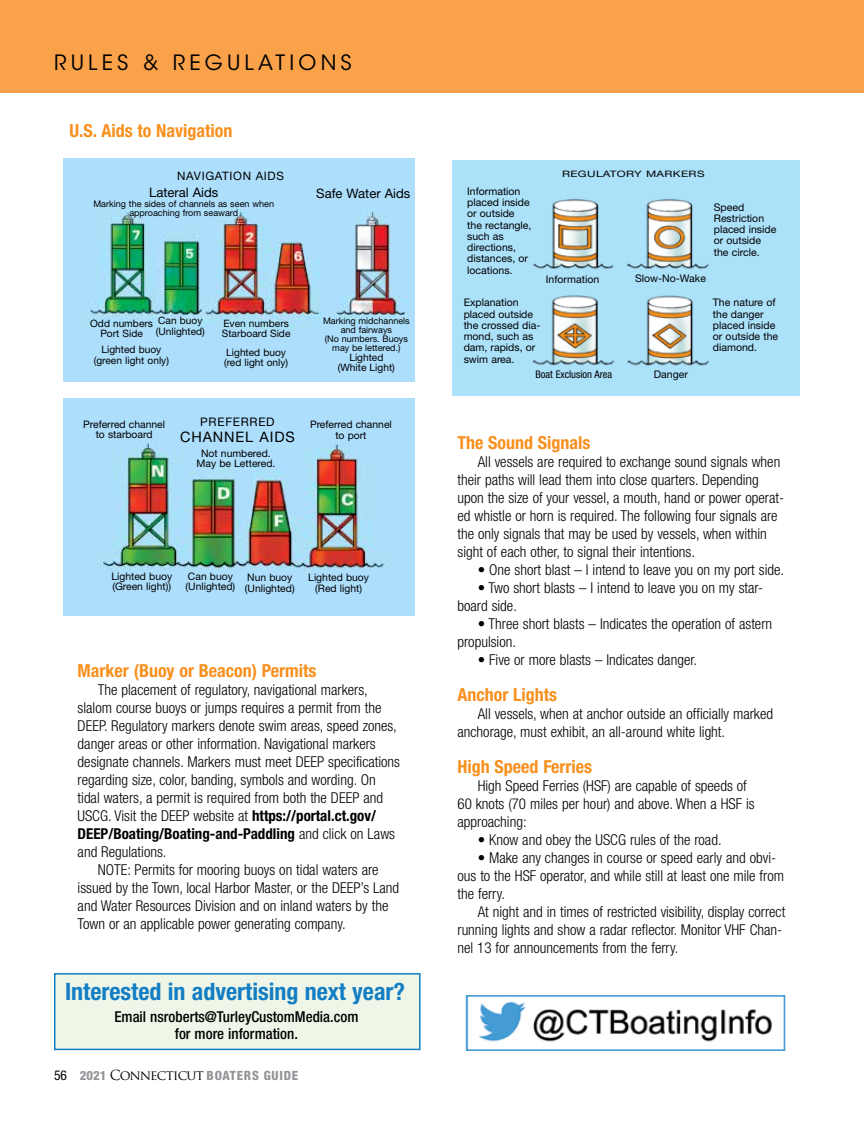
<style>
.page{position:relative;width:864px;height:1134px;background:#fff}
.page>*{position:absolute;margin:0;border:0;box-sizing:border-box;transform-origin:0 0}
.t1{font:700 condensed 24px "Helvetica Neue LT Std";color:#137ec3}
.t2{font:21px "ITC Avant Garde Std";letter-spacing:.2em;color:#000}
.t3{font:700 condensed 18px "Helvetica Neue LT Std";color:#f8901e}
.t4{font:300 condensed 15px/18px "Helvetica Neue LT Std";color:#000}
.t5{font:500 condensed 15px/16.5px "Helvetica Neue LT Std";color:#000;text-align:center}
.t6{font:14.4px "Helvetica Neue LT Std";letter-spacing:.06em;color:#000}
.t7{font:13.05px "Helvetica Neue LT Std";color:#000}
.t8{font:800 condensed 12.75px "Helvetica Neue LT Std";letter-spacing:.06em;color:#939598}
.t9{font:11.85px "Helvetica Neue LT Std";letter-spacing:.06em;color:#000}
.t10{font:11.55px "Helvetica Neue LT Std";letter-spacing:.06em;color:#000}
.t11{font:10.5px/11.2px "Helvetica Neue LT Std";color:#000}
.t12{font:condensed 10.5px "Helvetica Neue LT Std";color:#000}
.t13{font:10.35px/10.4px "Helvetica Neue LT Std";color:#000;text-align:center}
.t14{font:10.2px/10.2px "Helvetica Neue LT Std";color:#000;text-align:center}
.t15{font:9px/9px "Helvetica Neue LT Std";color:#000;text-align:center}
.t16{font:8.85px "Helvetica Neue LT Std";letter-spacing:.03em;color:#000;scale:1.32 1}
.s1{font-weight:700}
.s2{font-weight:400;font-size:13.5px;color:#000}
.s3{font-family:"Trajan Pro";font-weight:400;font-stretch:normal;font-size:13.5px;color:#000}
</style>
<div class="page">
<img style="left:64px;top:159px;width:350px;height:222px">
<img style="left:64px;top:398px;width:350px;height:217px">
<img style="left:452px;top:161px;width:347px;height:235px">
<div style="left:0;top:0;width:864px;height:93px;background:#f9a24a"></div>
<img style="left:478px;top:1001px;width:294px;height:41px">
<div style="left:466px;top:995px;width:319px;height:56px;border:2px solid #459cd5"></div>
<div style="left:54px;top:973px;width:367px;height:77px;background:#eff6e8;border:2px solid #137ec3"></div>
<h2 class="t2" style="left:54px;top:49px;width:299px">RULES &amp; REGULATIONS</h2>
<p class="t3" style="left:70px;top:120px;width:164px">U.S. Aids to Navigation</p>
<p class="t10" style="left:177px;top:169px;width:108px">NAVIGATION AIDS</p>
<p class="t7" style="left:149px;top:185px;width:71px">Lateral Aids</p>
<p class="t15" style="left:93px;top:199px;width:182px">Marking the sides of channels as seen when approaching from seaward</p>
<p class="t7" style="left:316px;top:185px;width:96px">Safe Water Aids</p>
<p class="t14" style="left:156px;top:316px;width:50px;text-align:left">Can buoy (Unlighted)</p>
<p class="t15" style="left:323px;top:316px;width:88px">Marking midchannels and fairways<br>(No numbers. Buoys may be lettered.)</p>
<p class="t14" style="left:338px;top:352px;width:58px">Lighted (White Light)</p>
<p class="t14" style="left:90px;top:318px;width:64px">Odd numbers<br>Port Side</p>
<p class="t14" style="left:222px;top:318px;width:70px;text-align:left">Even numbers<br>Starboard Side</p>
<p class="t14" style="left:94px;top:345px;width:77px">Lighted buoy (green light only)</p>
<p class="t14" style="left:224px;top:347px;width:66px;text-align:left">Lighted buoy (red light only)</p>
<p class="t13" style="left:83px;top:419px;width:83px">Preferred channel to starboard</p>
<p class="t9" style="left:200px;top:415px;width:76px">PREFERRED</p>
<p class="t6" style="left:180px;top:429px;width:116px">CHANNEL AIDS</p>
<p class="t13" style="left:196px;top:448px;width:80px">Not numbered.<br>May be Lettered.</p>
<p class="t13" style="left:310px;top:419px;width:83px">Preferred channel to port</p>
<p class="t13" style="left:186px;top:571px;width:51px;text-align:left">Can buoy (Unlighted)</p>
<p class="t13" style="left:111px;top:571px;width:62px;text-align:left">Lighted buoy (Green light))</p>
<p class="t13" style="left:245px;top:572px;width:51px;text-align:left">Nun buoy (Unlighted)</p>
<p class="t13" style="left:308px;top:572px;width:62px">Lighted buoy (Red light)</p>
<p class="t3" style="left:78px;top:660px;width:240px">Marker (Buoy or Beacon) Permits</p>
<p class="t4" style="left:78px;top:681px;width:324px;text-indent:20px">The placement of regulatory, navigational markers, slalom course buoys or jumps requires a permit from the DEEP. Regulatory markers denote swim areas, speed zones, danger areas or other information. Navigational markers designate channels. Markers must meet DEEP specifications regarding size, color, banding, symbols and wording. On tidal waters, a permit is required from both the DEEP and USCG. Visit the DEEP website at <span class="s1">https://portal.ct.gov/ DEEP/Boating/Boating-and-Paddling</span> and click on Laws and Regulations.</p>
<p class="t4" style="left:78px;top:861px;width:323px;text-indent:20px">NOTE: Permits for mooring buoys on tidal waters are issued by the Town, local Harbor Master, or the DEEP’s Land and Water Resources Division and on inland waters by the Town or an applicable power generating company.</p>
<h1 class="t1" style="left:65px;top:977px;width:341px">Interested in advertising next year?</h1>
<p class="t5" style="left:114px;top:1009px;width:246px">Email nsroberts@TurleyCustomMedia.com for more information.</p>
<p class="t8" style="left:54px;top:1067px;width:246px"><span class="s2">56</span> 2021 <span class="s3">CONNECTICUT</span> BOATERS GUIDE</p>
<p class="t11" style="left:467px;top:185px;width:66px">Information placed inside or outside the rectangle, such as directions, distances, or locations.</p>
<p class="t16" style="left:562px;top:168px;width:109px">REGULATORY MARKERS</p>
<p class="t11" style="left:546px;top:273px;width:55px">Information</p>
<p class="t11" style="left:635px;top:272px;width:72px">Slow-No-Wake</p>
<p class="t11" style="left:714px;top:201px;width:64px">Speed<br>Restriction placed inside or outside the circle.</p>
<p class="t11" style="left:464px;top:297px;width:78px">Explanation placed outside the crossed dia&shy;mond, such as dam, rapids, or swim area.</p>
<p class="t11" style="left:713px;top:297px;width:67px">The nature of the danger placed inside or outside the diamond.</p>
<p class="t12" style="left:535px;top:368px;width:78px">Boat Exclusion Area</p>
<p class="t11" style="left:654px;top:368px;width:36px">Danger</p>
<p class="t3" style="left:458px;top:432px;width:135px">The Sound Signals</p>
<p class="t4" style="left:458px;top:452px;width:328px;text-indent:20px">All vessels are required to exchange sound signals when their paths will lead them into close quarters. Depending upon the size of your vessel, a mouth, hand or power operat&shy;ed whistle or horn is required. The following four signals are the only signals that may be used by vessels, when within sight of each other, to signal their intentions.</p>
<p class="t4" style="left:478px;top:560px;width:308px">• One short blast – I intend to leave you on my port side.</p>
<p class="t4" style="left:458px;top:578px;width:307px;text-indent:20px">• Two short blasts – I intend to leave you on my star&shy;board side.</p>
<p class="t4" style="left:458px;top:614px;width:316px;text-indent:20px">• Three short blasts – Indicates the operation of astern propulsion.</p>
<p class="t4" style="left:478px;top:650px;width:221px">• Five or more blasts – Indicates danger.</p>
<p class="t3" style="left:458px;top:684px;width:101px">Anchor Lights</p>
<p class="t4" style="left:458px;top:704px;width:317px;text-indent:20px">All vessels, when at anchor outside an officially marked anchorage, must exhibit, an all-around white light.</p>
<p class="t3" style="left:458px;top:756px;width:136px">High Speed Ferries</p>
<p class="t4" style="left:458px;top:776px;width:299px;text-indent:20px">High Speed Ferries (HSF) are capable of speeds of<br>60 knots (70 miles per hour) and above. When a HSF is approaching:</p>
<p class="t4" style="left:478px;top:830px;width:245px">• Know and obey the USCG rules of the road.</p>
<p class="t4" style="left:458px;top:848px;width:328px;text-indent:20px">• Make any changes in course or speed early and obvi&shy;ous to the HSF operator, and while still at least one mile from the ferry.</p>
<p class="t4" style="left:458px;top:902px;width:329px;text-indent:20px">At night and in times of restricted visibility, display correct running lights and show a radar reflector. Monitor VHF Chan&shy;nel 13 for announcements from the ferry.</p>
</div>
